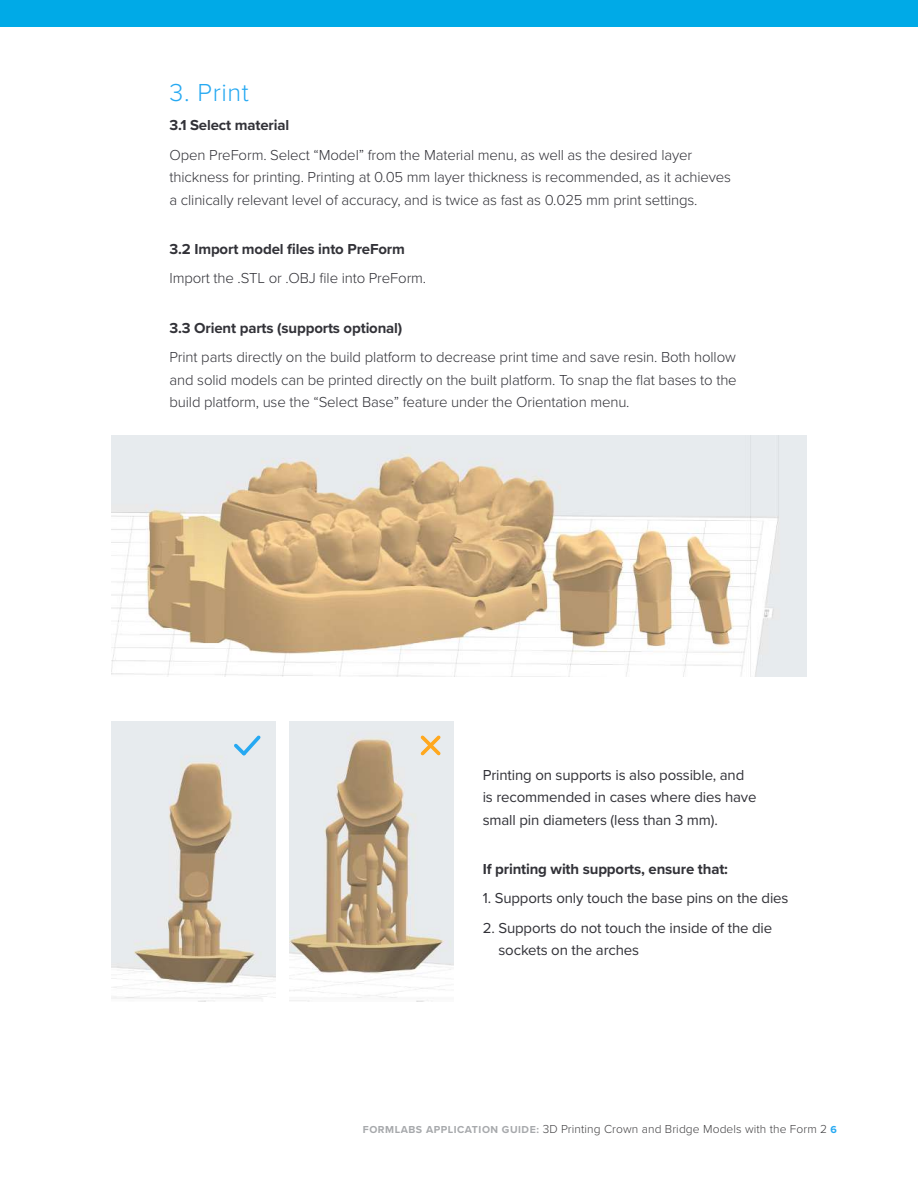
<style>
.page{position:relative;width:918px;height:1188px;background:#fff}
.page>*{position:absolute;margin:0;border:0;box-sizing:border-box;transform-origin:0 0}
.t1{font:300 25.5px "Proxima Nova";letter-spacing:.025em;color:#26a9f2}
.t2{font:300 15px/22.5px "Proxima Nova";letter-spacing:-.01em;color:#323238}
.t3{font:15px/22.5px "Proxima Nova";letter-spacing:-.01em;color:#323238}
.t4{font:700 15px "Proxima Nova";letter-spacing:-.01em;color:#323238}
.t5{font:300 12px "Proxima Nova";letter-spacing:.01em;color:#414042}
.s1{font-weight:700;font-size:10.5px;color:#a7a9ac}
.s2{font-weight:700;font-size:10.5px;color:#26a9f2}
</style>
<div class="page">
<div style="left:0;top:0;width:918px;height:27px;background:#00aae7"></div>
<img style="left:111px;top:435px;width:696px;height:241px">
<img style="left:289px;top:721px;width:164px;height:281px">
<img style="left:111px;top:721px;width:164px;height:281px">
<svg style="left:417px;top:732px;width:27px;height:27px"></svg>
<svg style="left:231px;top:732px;width:33px;height:27px"></svg>
<h1 class="t1" style="left:170px;top:74px;width:81px">3. Print</h1>
<p class="t4" style="left:170px;top:114px;width:121px">3.1 Select material</p>
<p class="t2" style="left:170px;top:143px;width:563px">Open PreForm. Select “Model” from the Material menu, as well as the desired layer thickness for printing. Printing at 0.05 mm layer thickness is recommended, as it achieves a clinically relevant level of accuracy, and is twice as fast as 0.025 mm print settings.</p>
<p class="t4" style="left:170px;top:238px;width:237px">3.2 Import model files into PreForm</p>
<p class="t2" style="left:170px;top:266px;width:258px">Import the .STL or .OBJ file into PreForm.</p>
<p class="t4" style="left:170px;top:317px;width:234px">3.3 Orient parts (supports optional)</p>
<p class="t2" style="left:170px;top:345px;width:569px;text-align:justify">Print parts directly on the build platform to decrease print time and save resin. Both hollow and solid models can be printed directly on the built platform. To snap the flat bases to the build platform, use the “Select Base” feature under the Orientation menu.</p>
<p class="t3" style="left:483px;top:763px;width:275px">Printing on supports is also possible, and is recommended in cases where dies have small pin diameters (less than 3 mm).</p>
<p class="t4" style="left:483px;top:858px;width:247px">If printing with supports, ensure that:</p>
<p class="t3" style="left:483px;top:886px;width:307px">1. Supports only touch the base pins on the dies</p>
<p class="t3" style="left:498px;top:916px;width:275px;text-indent:-16px">2. Supports do not touch the inside of the die sockets on the arches</p>
<p class="t5" style="left:363px;top:1121px;width:476px"><span class="s1">FORMLABS APPLICATION GUIDE:</span> 3D Printing Crown and Bridge Models with the Form 2 <span class="s2">6</span></p>
</div>
